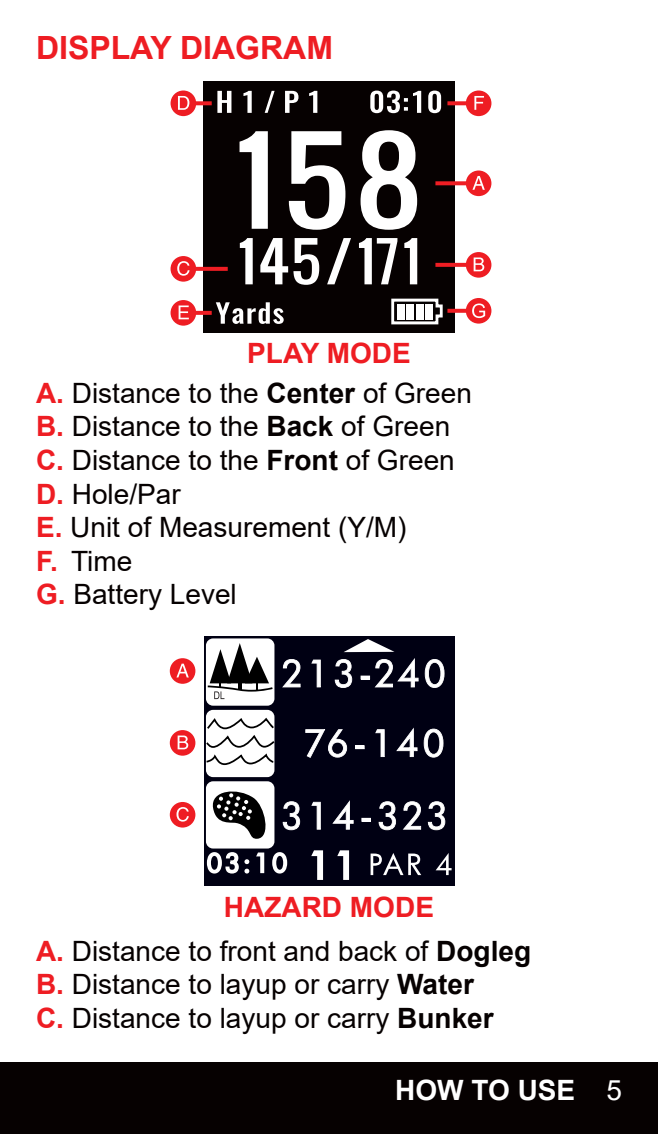
<style>
.page{position:relative;width:658px;height:1134px;background:#fff}
.page>*{position:absolute;margin:0;border:0;box-sizing:border-box;transform-origin:0 0}
.t1{font:700 32px "Arial";color:#ee1d23}
.t2{font:28px/33.6px "Arial";color:#060101}
.t3{font:700 28px "Arial";color:#ee1d23}
.t4{font:700 28px "Arial";color:#fff}
.s1{font-weight:700;color:#ee1d23}
.s2{font-weight:700}
.s3{font-weight:400}
</style>
<div class="page">
<div style="left:204px;top:636px;width:250px;height:250px;background:#000013"></div>
<svg style="left:207px;top:852px;width:42px;height:21px"></svg>
<svg style="left:256px;top:852px;width:8px;height:21px"></svg>
<svg style="left:272px;top:852px;width:15px;height:21px"></svg>
<div style="left:206px;top:638px;width:68px;height:68px;background:#fff;border-radius:7px"></div>
<div style="left:206px;top:781px;width:68px;height:67px;background:#fff;border-radius:7px"></div>
<svg style="left:212px;top:791px;width:54px;height:48px"></svg>
<div style="left:206px;top:710px;width:68px;height:67px;background:#fff;border-radius:7px"></div>
<svg style="left:207px;top:718px;width:67px;height:11px"></svg>
<svg style="left:206px;top:735px;width:68px;height:30px"></svg>
<svg style="left:282px;top:659px;width:18px;height:28px"></svg>
<svg style="left:311px;top:660px;width:10px;height:27px"></svg>
<svg style="left:335px;top:659px;width:17px;height:29px"></svg>
<svg style="left:360px;top:658px;width:58px;height:29px"></svg>
<svg style="left:425px;top:659px;width:19px;height:29px"></svg>
<svg style="left:305px;top:729px;width:42px;height:29px"></svg>
<svg style="left:355px;top:745px;width:9px;height:4px"></svg>
<svg style="left:375px;top:729px;width:9px;height:28px"></svg>
<svg style="left:396px;top:727px;width:21px;height:30px"></svg>
<svg style="left:423px;top:729px;width:20px;height:29px"></svg>
<svg style="left:283px;top:801px;width:17px;height:29px"></svg>
<svg style="left:311px;top:802px;width:10px;height:28px"></svg>
<svg style="left:332px;top:800px;width:21px;height:30px"></svg>
<svg style="left:361px;top:818px;width:10px;height:4px"></svg>
<svg style="left:378px;top:801px;width:18px;height:29px"></svg>
<svg style="left:402px;top:801px;width:19px;height:29px"></svg>
<svg style="left:428px;top:801px;width:17px;height:29px"></svg>
<svg style="left:311px;top:850px;width:12px;height:30px"></svg>
<svg style="left:337px;top:850px;width:12px;height:30px"></svg>
<svg style="left:370px;top:853px;width:51px;height:22px"></svg>
<svg style="left:435px;top:853px;width:16px;height:22px"></svg>
<svg style="left:344px;top:639px;width:50px;height:13px"></svg>
<svg style="left:208px;top:643px;width:64px;height:56px"></svg>
<div style="left:0;top:1062px;width:658px;height:72px;background:#060101"></div>
<div style="left:203px;top:82px;width:252px;height:251px;background:#060101"></div>
<svg style="left:240px;top:238px;width:13px;height:46px"></svg>
<svg style="left:260px;top:238px;width:59px;height:47px"></svg>
<svg style="left:327px;top:238px;width:24px;height:46px"></svg>
<svg style="left:359px;top:238px;width:38px;height:46px"></svg>
<svg style="left:404px;top:238px;width:13px;height:46px"></svg>
<svg style="left:239px;top:131px;width:29px;height:98px"></svg>
<svg style="left:289px;top:131px;width:56px;height:99px"></svg>
<svg style="left:360px;top:130px;width:57px;height:100px"></svg>
<svg style="left:216px;top:302px;width:68px;height:22px"></svg>
<svg style="left:217px;top:91px;width:14px;height:22px"></svg>
<svg style="left:243px;top:91px;width:9px;height:22px"></svg>
<svg style="left:265px;top:91px;width:9px;height:22px"></svg>
<svg style="left:285px;top:91px;width:13px;height:22px"></svg>
<svg style="left:309px;top:91px;width:8px;height:22px"></svg>
<svg style="left:370px;top:91px;width:51px;height:22px"></svg>
<svg style="left:428px;top:91px;width:13px;height:22px"></svg>
<svg style="left:391px;top:298px;width:52px;height:27px"></svg>
<div style="left:397px;top:304px;width:7px;height:15px;background:#fff"></div>
<div style="left:406px;top:304px;width:8px;height:15px;background:#fff"></div>
<div style="left:416px;top:304px;width:7px;height:15px;background:#fff"></div>
<div style="left:425px;top:304px;width:8px;height:15px;background:#fff"></div>
<div style="left:466px;top:170px;width:25px;height:26px;background:#ee1d23;border-radius:50%"></div>
<svg style="left:472px;top:176px;width:13px;height:14px"></svg>
<svg style="left:435px;top:181px;width:31px;height:4px"></svg>
<div style="left:466px;top:252px;width:25px;height:26px;background:#ee1d23;border-radius:50%"></div>
<svg style="left:473px;top:257px;width:11px;height:14px"></svg>
<svg style="left:435px;top:263px;width:31px;height:4px"></svg>
<div style="left:170px;top:256px;width:26px;height:26px;background:#ee1d23;border-radius:50%"></div>
<svg style="left:177px;top:261px;width:12px;height:15px"></svg>
<svg style="left:196px;top:267px;width:32px;height:4px"></svg>
<div style="left:466px;top:90px;width:25px;height:26px;background:#ee1d23;border-radius:50%"></div>
<svg style="left:474px;top:96px;width:10px;height:14px"></svg>
<svg style="left:447px;top:101px;width:19px;height:4px"></svg>
<div style="left:170px;top:90px;width:26px;height:26px;background:#ee1d23;border-radius:50%"></div>
<svg style="left:178px;top:96px;width:11px;height:14px"></svg>
<svg style="left:196px;top:101px;width:16px;height:4px"></svg>
<svg style="left:170px;top:300px;width:26px;height:26px"></svg>
<svg style="left:179px;top:305px;width:10px;height:14px"></svg>
<svg style="left:195px;top:311px;width:17px;height:4px"></svg>
<div style="left:466px;top:298px;width:25px;height:26px;background:#ee1d23;border-radius:50%"></div>
<svg style="left:447px;top:309px;width:19px;height:4px"></svg>
<svg style="left:472px;top:303px;width:13px;height:15px"></svg>
<div style="left:170px;top:802px;width:25px;height:25px;background:#ee1d23;border-radius:50%"></div>
<svg style="left:176px;top:807px;width:13px;height:15px"></svg>
<div style="left:170px;top:730px;width:25px;height:26px;background:#ee1d23;border-radius:50%"></div>
<svg style="left:178px;top:735px;width:10px;height:14px"></svg>
<div style="left:170px;top:658px;width:25px;height:26px;background:#ee1d23;border-radius:50%"></div>
<svg style="left:176px;top:664px;width:13px;height:13px"></svg>
<p class="t1" style="left:36px;top:25px;width:298px">DISPLAY DIAGRAM</p>
<p class="t3" style="left:247px;top:333px;width:165px">PLAY MODE</p>
<p class="t2" style="left:36px;top:376px;width:437px"><span class="s1">A.</span> Distance to the <span class="s2">Center</span> of Green<br><span class="s1">B.</span> Distance to the <span class="s2">Back</span> of Green<br><span class="s1">C.</span> Distance to the <span class="s2">Front</span> of Green<br><span class="s1">D.</span> Hole/Par<br><span class="s1">E.</span> Unit of Measurement (Y/M)<br><span class="s1">F.</span> Time<br><span class="s1">G.</span> Battery Level</p>
<p class="t3" style="left:224px;top:887px;width:211px">HAZARD MODE</p>
<p class="t2" style="left:36px;top:934px;width:496px"><span class="s1">A.</span> Distance to front and back of <span class="s2">Dogleg<br></span><span class="s1">B.</span> Distance to layup or carry <span class="s2">Water<br></span><span class="s1">C.</span> Distance to layup or carry <span class="s2">Bunker</span></p>
<p class="t4" style="left:395px;top:1071px;width:228px">HOW TO USE <span class="s3">5</span></p>
</div>
